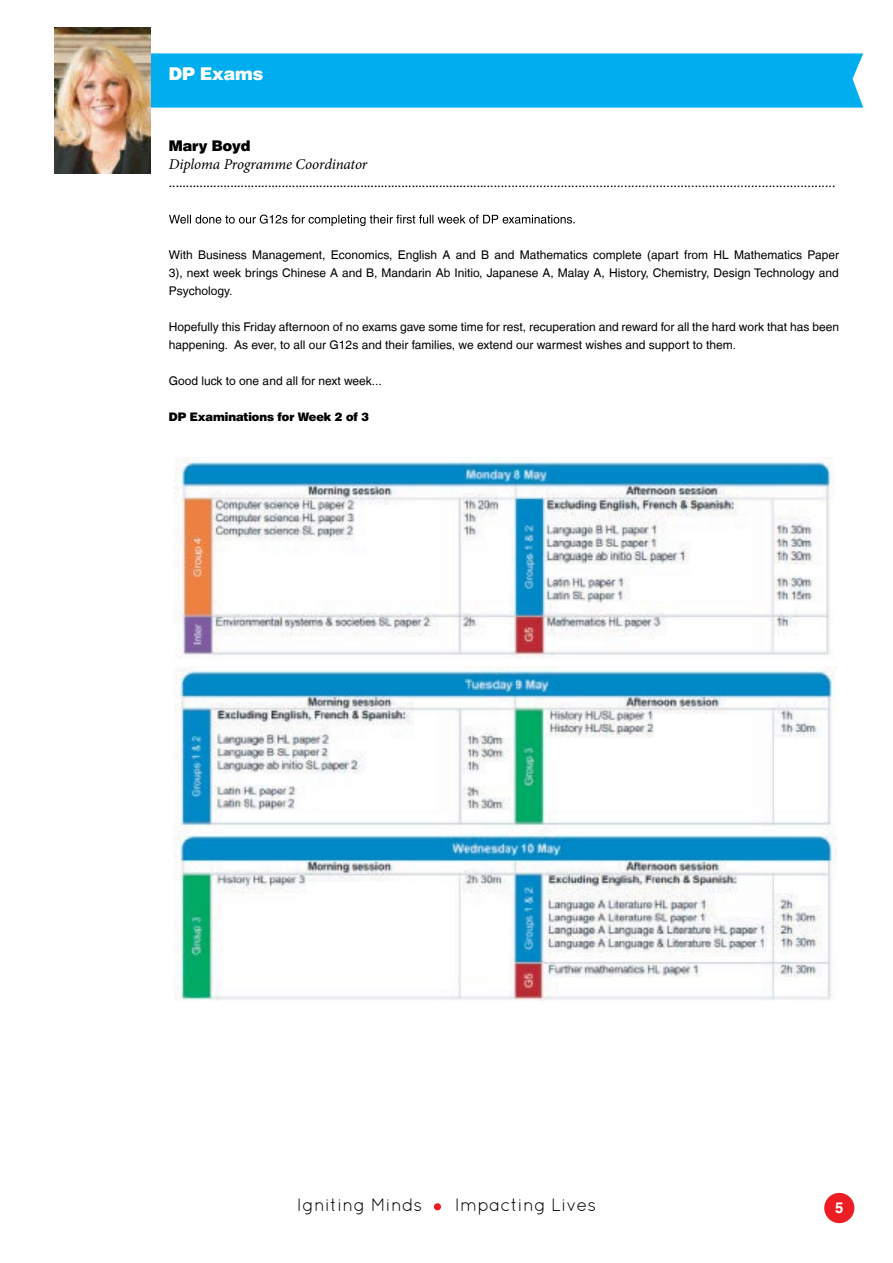
<style>
.page{position:relative;width:893px;height:1263px;background:#fff}
.page>*{position:absolute;margin:0;border:0;box-sizing:border-box;transform-origin:0 0}
.t1{font:18px "Quicksand";color:#000}
.t2{font:900 18px "Helvetica BQ";color:#fff}
.t3{font:italic 15px/18px "Minion Pro";letter-spacing:-.01em;color:#000}
.t4{font:900 15px "Helvetica BQ";color:#000}
.t5{font:700 15px "Helvetica LT";color:#fff}
.t6{font:12px/18px "Helvetica LT";color:#000;text-align:justify}
.t7{font:900 12px "Helvetica BQ";color:#000}
.s1{font-style:normal}
</style>
<div class="page">
<div style="left:434px;top:1203px;width:7px;height:7px;background:#ed1d24;border-radius:50%"></div>
<div style="left:824px;top:1193px;width:30px;height:30px;background:#ed1d24;border-radius:50%"></div>
<div style="left:151px;top:53px;width:712px;height:55px;background:#00aeef"></div>
<img style="left:54px;top:28px;width:97px;height:146px">
<svg style="left:169px;top:215px;width:406px;height:11px"></svg>
<img style="left:175px;top:458px;width:658px;height:201px">
<img style="left:175px;top:666px;width:662px;height:335px">
<h1 class="t2" style="left:169px;top:63px;width:96px">DP Exams</h1>
<p class="t4" style="left:169px;top:137px;width:83px">Mary Boyd</p>
<p class="t3" style="left:169px;top:156px;width:669px">Diploma Programme Coordinator <span class="s1">............................................................................................</span>....................................................................................................</p>
<p class="t6" style="left:169px;top:246px;width:672px">With Business Management, Economics, English A and B and Mathematics complete (apart from HL Mathematics Paper 3), next week brings Chinese A and B, Mandarin Ab Initio, Japanese A, Malay A, History, Chemistry, Design Technology and Psychology.</p>
<p class="t6" style="left:169px;top:318px;width:672px">Hopefully this Friday afternoon of no exams gave some time for rest, recuperation and reward for all the hard work that has been happening. As ever, to all our G12s and their families, we extend our warmest wishes and support to them.</p>
<p class="t6" style="left:169px;top:372px;width:215px">Good luck to one and all for next week...</p>
<p class="t7" style="left:169px;top:410px;width:202px">DP Examinations for Week 2 of 3</p>
<h1 class="t1" style="left:297px;top:1194px;width:127px">Igniting Minds</h1>
<h1 class="t1" style="left:455px;top:1194px;width:143px">Impacting Lives</h1>
<p class="t5" style="left:835px;top:1198px;width:10px">5</p>
</div>
